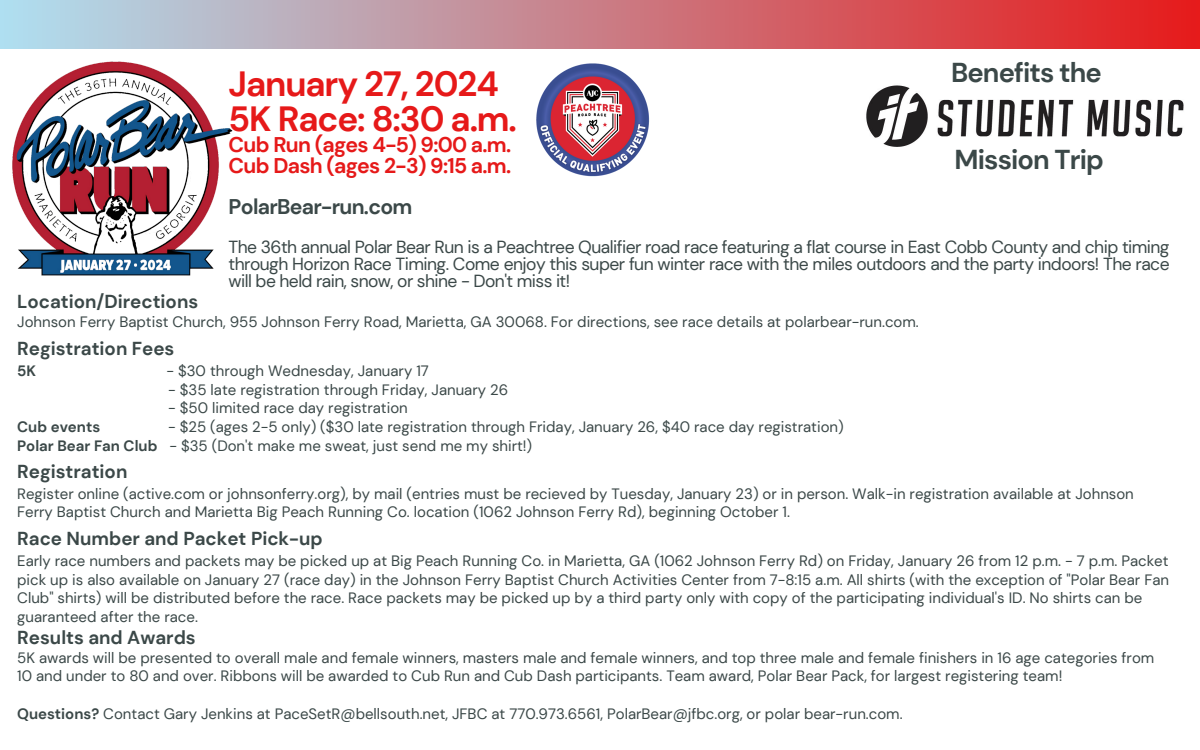
<style>
.page{position:relative;width:1200px;height:750px;background:#fff}
.page>*{position:absolute;margin:0;border:0;box-sizing:border-box;transform-origin:0 0}
.t1{font:700 35px "DM Sans";letter-spacing:-.03em;color:#e61919}
.t2{font:700 27.38px "DM Sans";letter-spacing:-.03em;color:#3b4848}
.t3{font:700 21.25px "DM Sans";letter-spacing:-.03em;color:#e61919}
.t4{font:700 21.25px "DM Sans";letter-spacing:-.03em;color:#3b4848}
.t5{font:700 18.75px "DM Sans";color:#3b4848}
.t6{font:17.5px/16.9px "DM Sans";letter-spacing:-.03em;color:#3b4848;text-align:justify}
.t7{font:15px/18.8px "DM Sans";color:#3b4848}
.t8{font:700 15px "DM Sans";color:#3b4848}
.s1{font-weight:700}
</style>
<div class="page">
<div style="left:0;top:0;width:1200px;height:48px;background:linear-gradient(to right,#afdff1,#e61a1b)"></div>
<img style="left:536px;top:63px;width:114px;height:114px">
<img style="left:866px;top:85px;width:318px;height:62px">
<img style="left:0;top:33px;width:249px;height:243px">
<p class="t5" style="left:17px;top:289px;width:183px">Location/Directions</p>
<p class="t2" style="left:951px;top:55px;width:152px">Benefits the</p>
<p class="t1" style="left:229px;top:61px;width:272px">January 27, 2024</p>
<p class="t1" style="left:229px;top:96px;width:290px">5K Race: 8:30 a.m.</p>
<p class="t3" style="left:229px;top:131px;width:284px">Cub Run (ages 4-5) 9:00 a.m.</p>
<p class="t3" style="left:229px;top:152px;width:284px">Cub Dash (ages 2-3) 9:15 a.m.</p>
<p class="t4" style="left:229px;top:193px;width:185px">PolarBear-run.com</p>
<p class="t6" style="left:229px;top:239px;width:943px">The 36th annual Polar Bear Run is a Peachtree Qualifier road race featuring a flat course in East Cobb County and chip timing through Horizon Race Timing. Come enjoy this super fun winter race with the miles outdoors and the party indoors! The race will be held rain, snow, or shine - Don't miss it!</p>
<p class="t2" style="left:955px;top:142px;width:151px">Mission Trip</p>
<p class="t7" style="left:17px;top:313px;width:903px">Johnson Ferry Baptist Church, 955 Johnson Ferry Road, Marietta, GA 30068. For directions, see race details at polarbear-run.com.</p>
<p class="t5" style="left:17px;top:337px;width:159px">Registration Fees</p>
<p class="t8" style="left:17px;top:361px;width:20px">5K</p>
<p class="t7" style="left:167px;top:362px;width:264px">- $30 through Wednesday, January 17</p>
<p class="t7" style="left:168px;top:380px;width:341px">- $35 late registration through Friday, January 26</p>
<p class="t7" style="left:168px;top:399px;width:241px">- $50 limited race day registration</p>
<p class="t8" style="left:17px;top:417px;width:85px">Cub events</p>
<p class="t7" style="left:168px;top:418px;width:677px">- $25 (ages 2-5 only) ($30 late registration through Friday, January 26, $40 race day registration)</p>
<p class="t5" style="left:17px;top:459px;width:112px">Registration</p>
<p class="t7" style="left:17px;top:484px;width:1118px">Register online (active.com or johnsonferry.org), by mail (entries must be recieved by Tuesday, January 23) or in person. Walk-in registration available at Johnson<br>Ferry Baptist Church and Marietta Big Peach Running Co. location (1062 Johnson Ferry Rd), beginning October 1.</p>
<p class="t5" style="left:17px;top:527px;width:307px">Race Number and Packet Pick-up</p>
<p class="t7" style="left:17px;top:551px;width:1153px">Early race numbers and packets may be picked up at Big Peach Running Co. in Marietta, GA (1062 Johnson Ferry Rd) on Friday, January 26 from 12 p.m. - 7 p.m. Packet pick up is also available on January 27 (race day) in the Johnson Ferry Baptist Church Activities Center from 7-8:15 a.m. All shirts (with the exception of "Polar Bear Fan Club" shirts) will be distributed before the race. Race packets may be picked up by a third party only with copy of the participating individual's ID. No shirts can be guaranteed after the race.</p>
<p class="t5" style="left:17px;top:625px;width:180px">Results and Awards</p>
<p class="t7" style="left:17px;top:437px;width:517px"><span class="s1">Polar Bear Fan Club</span> - $35 (Don't make me sweat, just send me my shirt!)</p>
<p class="t7" style="left:17px;top:648px;width:1139px">5K awards will be presented to overall male and female winners, masters male and female winners, and top three male and female finishers in 16 age categories from<br>10 and under to 80 and over. Ribbons will be awarded to Cub Run and Cub Dash participants. Team award, Polar Bear Pack, for largest registering team!</p>
<p class="t7" style="left:17px;top:704px;width:887px"><span class="s1">Questions?</span> Contact Gary Jenkins at PaceSetR@bellsouth.net, JFBC at 770.973.6561, PolarBear@jfbc.org, or polar bear-run.com.</p>
</div>
